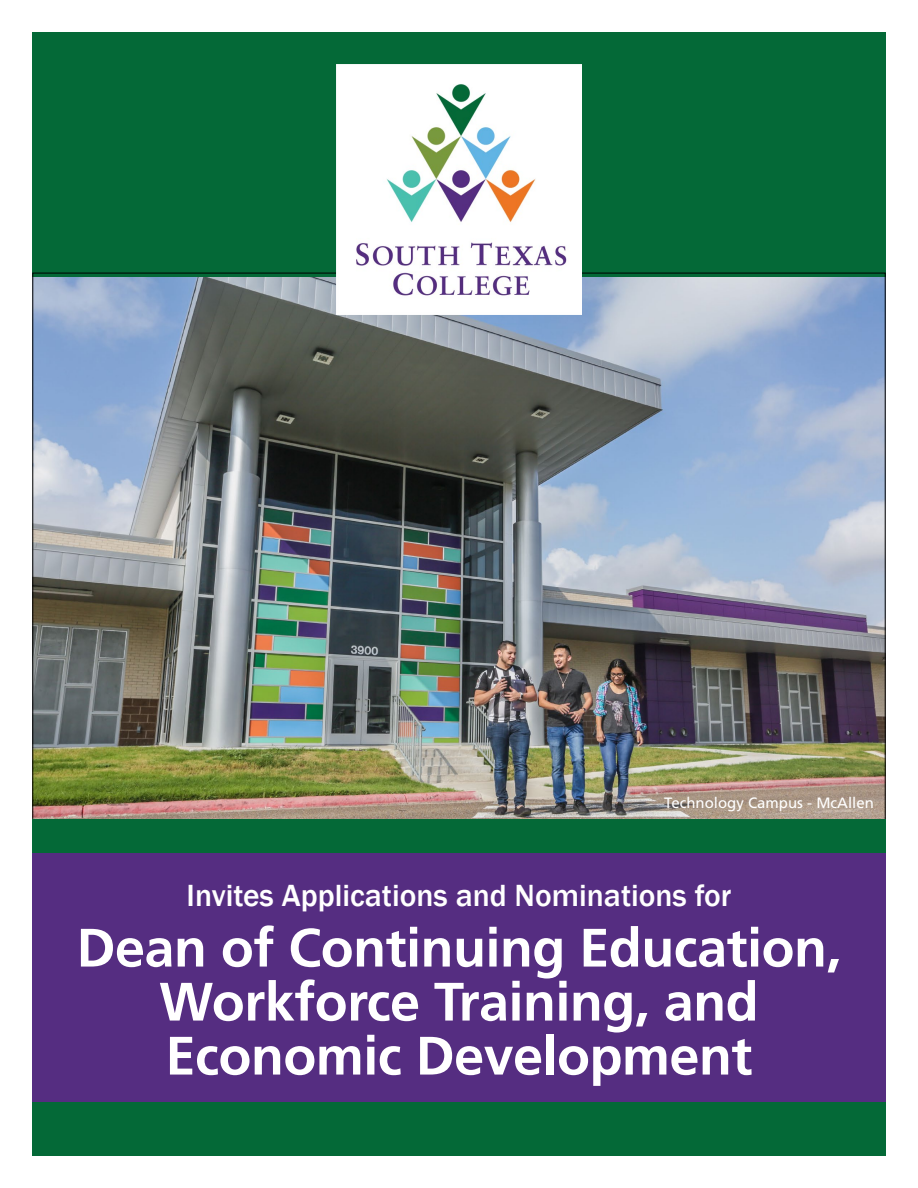
<style>
.page{position:relative;width:918px;height:1188px;background:#fff}
.page>*{position:absolute;margin:0;border:0;box-sizing:border-box;transform-origin:0 0}
.t1{font:700 54px/54px "Frutiger";letter-spacing:-.01em;color:#fff;text-align:center}
.t2{font:500 31.5px "Franklin Gothic";color:#fff}
.t3{font:15px "Frutiger";color:#fff}
</style>
<div class="page">
<div style="left:32px;top:32px;width:854px;height:251px;background:#046937"></div>
<img style="left:34px;top:278px;width:850px;height:541px">
<div style="left:32px;top:819px;width:854px;height:43px;background:#046937"></div>
<div style="left:32px;top:853px;width:854px;height:287px;background:#552d81"></div>
<div style="left:32px;top:1102px;width:854px;height:54px;background:#046937"></div>
<img style="left:336px;top:65px;width:246px;height:250px">
<p class="t3" style="left:664px;top:794px;width:211px">Technology Campus - McAllen</p>
<p class="t2" style="left:187px;top:876px;width:546px">Invites Applications and Nominations for</p>
<p class="t1" style="left:77px;top:920px;width:766px">Dean of Continuing Education,<br>Workforce Training, and<br>Economic Development</p>
</div>
